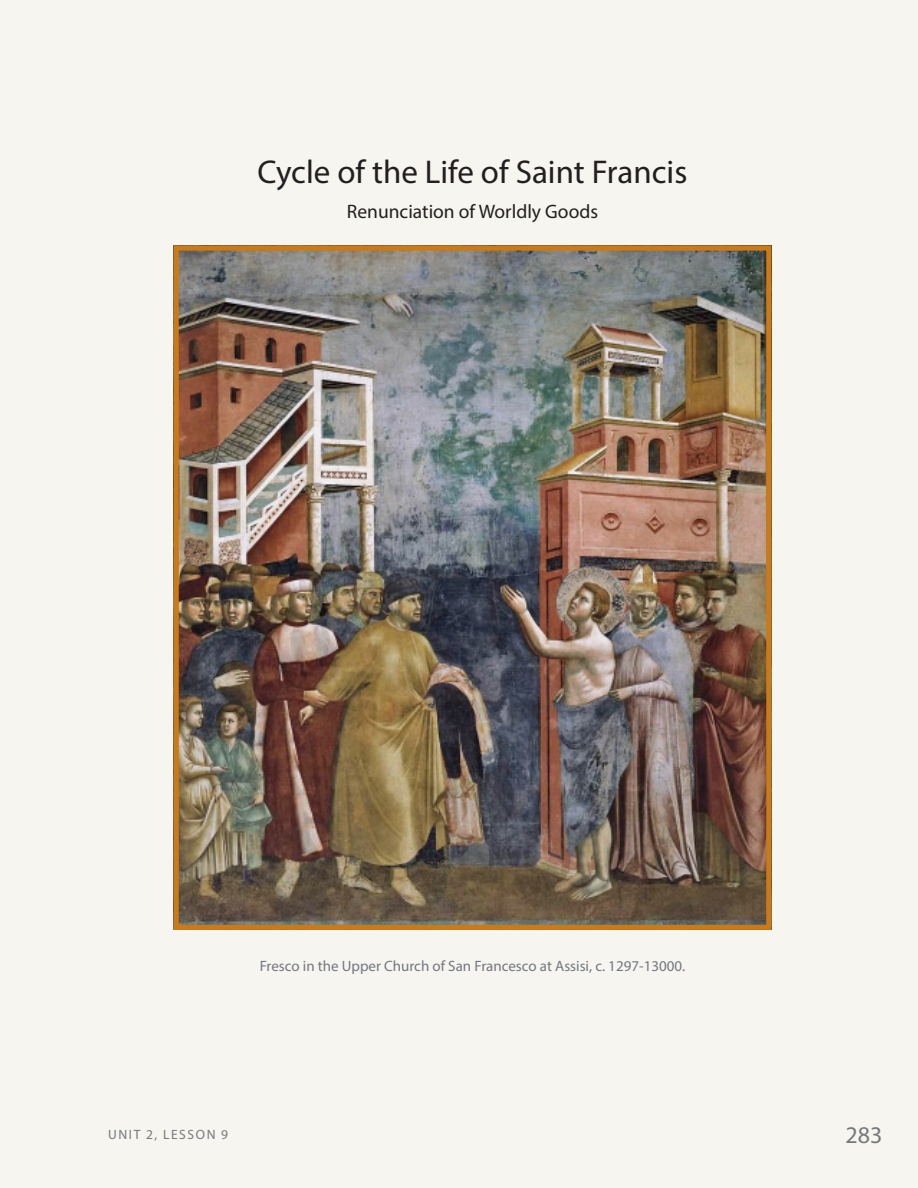
<style>
.page{position:relative;width:918px;height:1188px;background:#fff}
.page>*{position:absolute;margin:0;border:0;box-sizing:border-box;transform-origin:0 0}
.Art_title{font:33px "Myriad Pro";color:#231f20}
.t1{font:24px "Myriad Pro";color:#76787b}
.No_Spacing{font:19.5px "Myriad Pro";color:#231f20}
.Body_text{font:15px "Myriad Pro";color:#727781}
.t2{font:13.5px "Myriad Pro";letter-spacing:.12em;color:#76787b}
</style>
<div class="page">
<div style="left:1px;top:0;width:917px;height:1188px;background:#f6f5ef"></div>
<img style="left:180px;top:251px;width:585px;height:673px">
<div style="left:174px;top:245px;width:597px;height:685px;border:5px solid #cb7a16"></div>
<p class="Art_title" style="left:258px;top:152px;width:431px">Cycle of the Life of Saint Francis</p>
<p class="No_Spacing" style="left:347px;top:200px;width:253px">Renunciation of Worldly Goods</p>
<p class="Body_text" style="left:260px;top:957px;width:427px">Fresco in the Upper Church of San Francesco at Assisi, c. 1297-13000.</p>
<p class="t2" style="left:108px;top:1126px;width:122px">Unit 2, lesson 9</p>
<h2 class="t1" style="left:846px;top:1120px;width:38px">283</h2>
</div>
